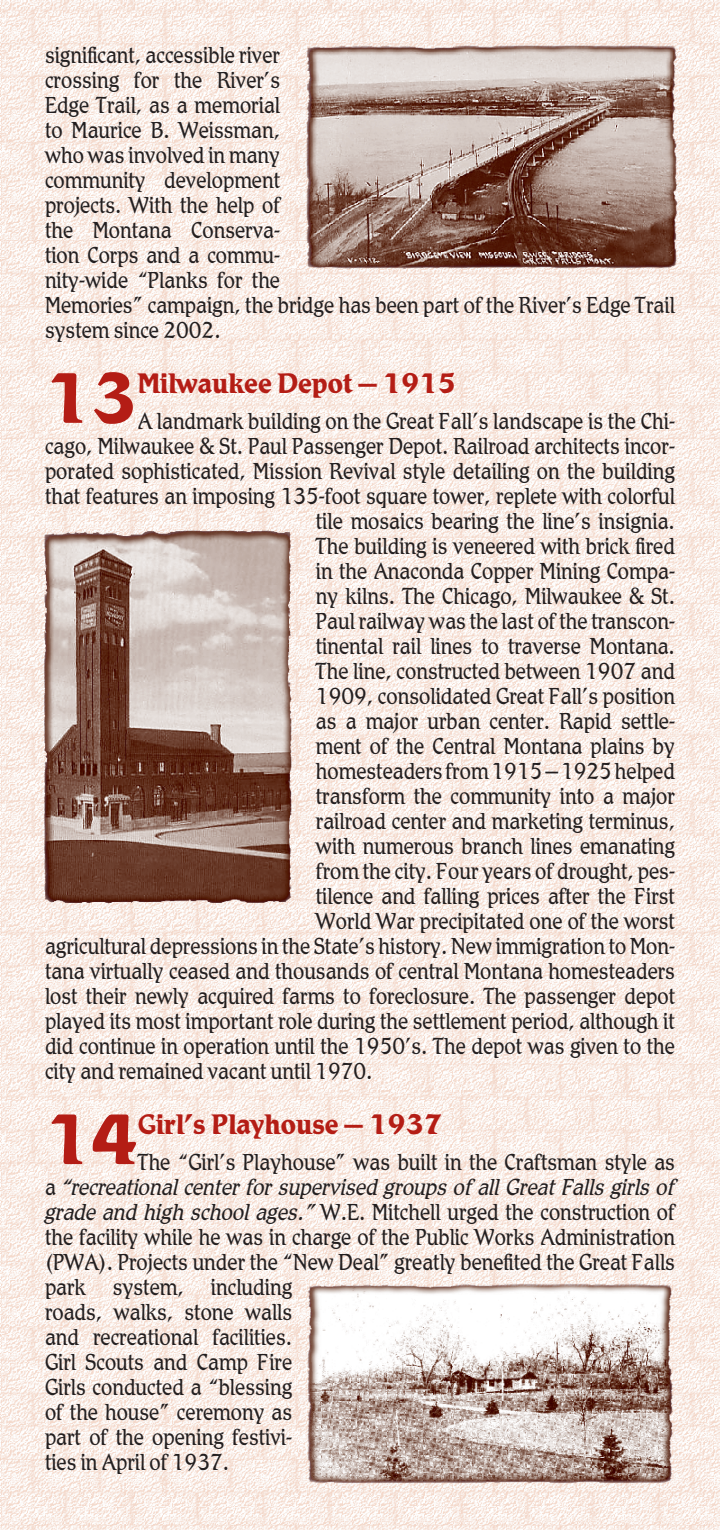
<style>
.page{position:relative;width:720px;height:1530px;background:#fff}
.page>*{position:absolute;margin:0;border:0;box-sizing:border-box;transform-origin:0 0}
.heads{font:700 69.5px "Romic";color:#b41d15}
.body_text{font:700 69.5px "Romic";color:#b41d15}
.body_text-2{font:700 27.5px "Romic";color:#b41d15}
.heads-2{font:700 27.5px "Romic";color:#b41d15}
.body_text-3{font:300 22.5px/25px "Romic";color:#231f20;scale:.9 1}
.s1{font-style:italic}
</style>
<div class="page">
<img style="left:0;top:0;width:720px;height:1530px">
<img style="left:303px;top:42px;width:377px;height:228px">
<img style="left:303px;top:1282px;width:372px;height:203px">
<img style="left:42px;top:527px;width:251px;height:380px">
<p class="body_text-3" style="left:45px;top:42px;width:702px">significant, accessible river<br>crossing for the River’s<br>Edge Trail, as a memorial<br>to Maurice B. Weissman,<br>who was involved in many<br>community development<br>projects. With the help of<br>the Montana Conserva-<br>tion Corps and a commu-<br>nity-wide “Planks for the<br>Memories” campaign, the bridge has been part of the River’s Edge Trail system since 2002.</p>
<p class="heads" style="left:45px;top:356px;width:94px">13</p>
<p class="heads-2" style="left:138px;top:366px;width:320px">Milwaukee Depot – 1915</p>
<p class="body_text-3" style="left:138px;top:409px;width:598px">A landmark building on the Great Fall’s landscape is the Chi-</p>
<p class="body_text-3" style="left:45px;top:434px;width:701px">cago, Milwaukee &amp; St. Paul Passenger Depot. Railroad architects incor-</p>
<p class="body_text-3" style="left:45px;top:459px;width:702px">porated sophisticated, Mission Revival style detailing on the building</p>
<p class="body_text-3" style="left:45px;top:484px;width:702px">that features an imposing 135-foot square tower, replete with colorful</p>
<p class="body_text-3" style="left:316px;top:509px;width:400px">tile mosaics bearing the line’s insignia.</p>
<p class="body_text-3" style="left:316px;top:534px;width:400px">The building is veneered with brick fired</p>
<p class="body_text-3" style="left:316px;top:559px;width:400px">in the Anaconda Copper Mining Compa-</p>
<p class="body_text-3" style="left:316px;top:584px;width:401px">ny kilns. The Chicago, Milwaukee &amp; St.</p>
<p class="body_text-3" style="left:316px;top:609px;width:400px">Paul railway was the last of the transcon-</p>
<p class="body_text-3" style="left:316px;top:634px;width:400px">tinental rail lines to traverse Montana.</p>
<p class="body_text-3" style="left:316px;top:659px;width:400px">The line, constructed between 1907 and</p>
<p class="body_text-3" style="left:316px;top:684px;width:400px">1909, consolidated Great Fall’s position</p>
<p class="body_text-3" style="left:316px;top:709px;width:400px">as a major urban center. Rapid settle-</p>
<p class="body_text-3" style="left:316px;top:734px;width:400px">ment of the Central Montana plains by</p>
<p class="body_text-3" style="left:316px;top:759px;width:400px">homesteaders from 1915 – 1925 helped</p>
<p class="body_text-3" style="left:316px;top:784px;width:401px">transform the community into a major</p>
<p class="body_text-3" style="left:316px;top:809px;width:401px">railroad center and marketing terminus,</p>
<p class="body_text-3" style="left:316px;top:834px;width:401px">with numerous branch lines emanating</p>
<p class="body_text-3" style="left:316px;top:859px;width:400px">from the city. Four years of drought, pes-</p>
<p class="body_text-3" style="left:316px;top:884px;width:400px">tilence and falling prices after the First</p>
<p class="body_text-3" style="left:316px;top:909px;width:400px">World War precipitated one of the worst</p>
<p class="body_text-3" style="left:45px;top:934px;width:701px">agricultural depressions in the State’s history. New immigration to Mon-</p>
<p class="body_text-3" style="left:45px;top:959px;width:702px">tana virtually ceased and thousands of central Montana homesteaders</p>
<p class="body_text-3" style="left:45px;top:984px;width:702px">lost their newly acquired farms to foreclosure. The passenger depot</p>
<p class="body_text-3" style="left:45px;top:1009px;width:701px">played its most important role during the settlement period, although it</p>
<p class="body_text-3" style="left:45px;top:1034px;width:701px">did continue in operation until the 1950’s. The depot was given to the</p>
<p class="body_text-3" style="left:45px;top:1059px;width:366px">city and remained vacant until 1970.</p>
<p class="body_text" style="left:45px;top:1097px;width:94px">14</p>
<p class="body_text-2" style="left:138px;top:1107px;width:306px">Girl’s Playhouse – 1937</p>
<p class="body_text-3" style="left:45px;top:1150px;width:702px;text-indent:93px">The “Girl’s Playhouse” was built in the Craftsman style as a <span class="s1">“recreational center for supervised groups of all Great Falls girls of grade and high school ages.”</span> W.E. Mitchell urged the construction of the facility while he was in charge of the Public Works Administration (PWA). Projects under the “New Deal” greatly benefited the Great Falls park system, including<br>roads, walks, stone walls<br>and recreational facilities.<br>Girl Scouts and Camp Fire<br>Girls conducted a “blessing<br>of the house” ceremony as<br>part of the opening festivi-<br>ties in April of 1937.</p>
</div>
